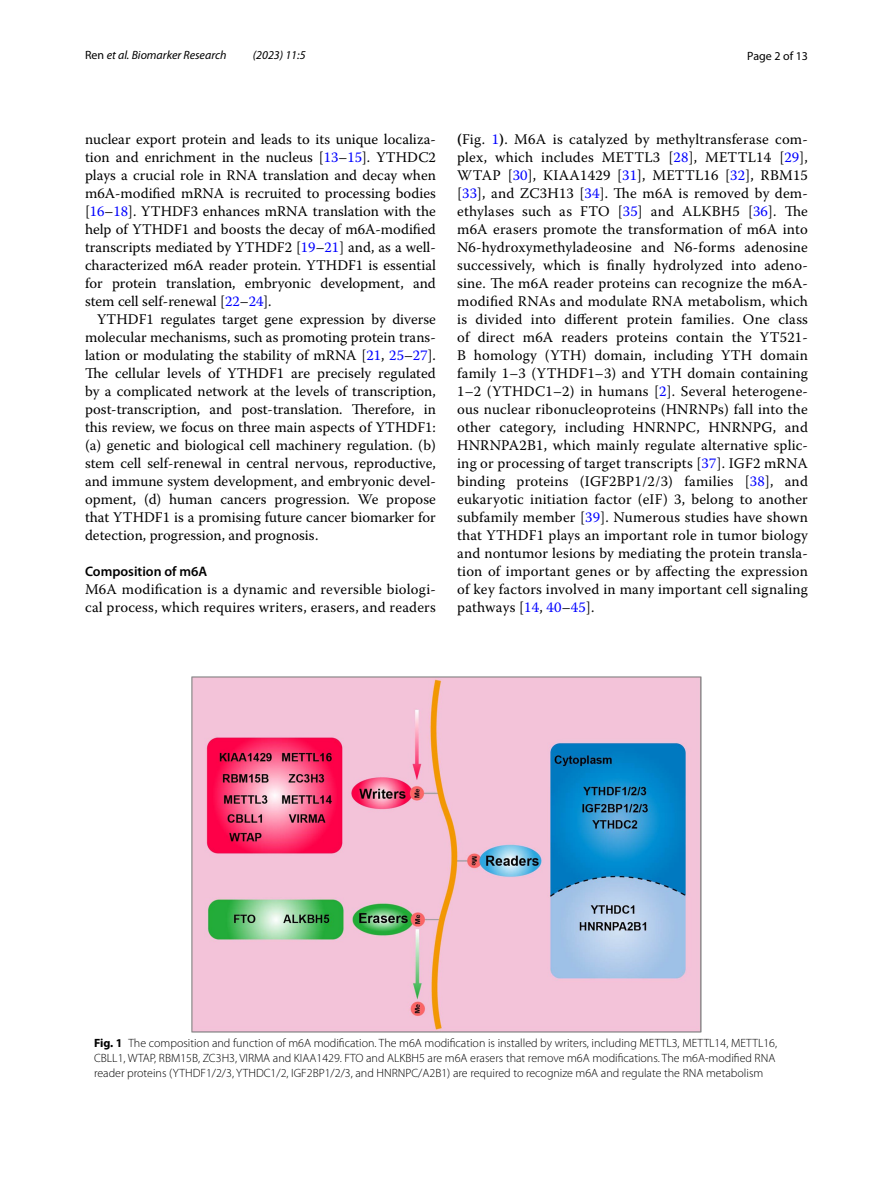
<style>
.page{position:relative;width:893px;height:1187px;background:#fff}
.page>*{position:absolute;margin:0;border:0;box-sizing:border-box;transform-origin:0 0}
.t1{font:14.7px/18px "Warnock Pro";letter-spacing:.015em;color:#000;text-align:justify}
.t2{font:600 13.8px "Myriad Pro";color:#000}
.t3{font:300 12px/15px "Myriad Pro";color:#000}
.t4{font:italic 12px "Myriad Pro";color:#000}
.t5{font:12px "Myriad Pro";color:#000}
.s1{font-style:normal}
.s2{color:#00f}
.s3{font-weight:700}
</style>
<div class="page">
<img style="left:191px;top:676px;width:511px;height:356px">
<p class="t4" style="left:85px;top:48px;width:143px"><span class="s1">Ren</span> et al. Biomarker Research</p>
<p class="t4" style="left:253px;top:48px;width:54px">(2023) 11:5</p>
<p class="t5" style="left:747px;top:48px;width:62px">Page 2 of 13</p>
<p class="t1" style="left:85px;top:130px;width:352px">nuclear export protein and leads to its unique localiza&shy;tion and enrichment in the nucleus [<span class="s2">13</span>–<span class="s2">15</span>]. YTHDC2 plays a crucial role in RNA translation and decay when m6A-modified mRNA is recruited to processing bodies [<span class="s2">16</span>–<span class="s2">18</span>]. YTHDF3 enhances mRNA translation with the help of YTHDF1 and boosts the decay of m6A-modified transcripts mediated by YTHDF2 [<span class="s2">19</span>–<span class="s2">21</span>] and, as a well&shy;characterized m6A reader protein. YTHDF1 is essential for protein translation, embryonic development, and stem cell self-renewal [<span class="s2">22</span>–<span class="s2">24</span>].</p>
<p class="t1" style="left:85px;top:310px;width:352px;text-indent:12px">YTHDF1 regulates target gene expression by diverse molecular mechanisms, such as promoting protein trans&shy;lation or modulating the stability of mRNA [<span class="s2">21</span>, <span class="s2">25</span>–<span class="s2">27</span>].<br>The cellular levels of YTHDF1 are precisely regulated by a complicated network at the levels of transcription, post-transcription, and post-translation. Therefore, in this review, we focus on three main aspects of YTHDF1: (a) genetic and biological cell machinery regulation. (b) stem cell self-renewal in central nervous, reproductive, and immune system development, and embryonic devel&shy;opment, (d) human cancers progression. We propose that YTHDF1 is a promising future cancer biomarker for detection, progression, and prognosis.</p>
<p class="t2" style="left:85px;top:562px;width:124px">Composition of m6A</p>
<p class="t1" style="left:85px;top:580px;width:352px">M6A modification is a dynamic and reversible biologi&shy;cal process, which requires writers, erasers, and readers</p>
<p class="t1" style="left:457px;top:130px;width:352px"><span class="s3">(</span>Fig. <span class="s2">1</span><span class="s3">)</span>. M6A is catalyzed by methyltransferase com&shy;plex, which includes METTL3 [<span class="s2">28</span>], METTL14 [<span class="s2">29</span>], WTAP [<span class="s2">30</span>], KIAA1429 [<span class="s2">31</span>], METTL16 [<span class="s2">32</span>], RBM15 [<span class="s2">33</span>], and ZC3H13 [<span class="s2">34</span>]. The m6A is removed by dem&shy;ethylases such as FTO [<span class="s2">35</span>] and ALKBH5 [<span class="s2">36</span>]. The m6A erasers promote the transformation of m6A into N6-hydroxymethyladeosine and N6-forms adenosine successively, which is finally hydrolyzed into adeno&shy;sine. The m6A reader proteins can recognize the m6A&shy;modified RNAs and modulate RNA metabolism, which is divided into different protein families. One class of direct m6A readers proteins contain the YT521- B homology (YTH) domain, including YTH domain family 1–3 (YTHDF1–3) and YTH domain containing 1–2 (YTHDC1–2) in humans [<span class="s2">2</span>]. Several heterogene&shy;ous nuclear ribonucleoproteins (HNRNPs) fall into the other category, including HNRNPC, HNRNPG, and HNRNPA2B1, which mainly regulate alternative splic&shy;ing or processing of target transcripts [<span class="s2">37</span>]. IGF2 mRNA binding proteins (IGF2BP1/2/3) families [<span class="s2">38</span>], and eukaryotic initiation factor (eIF) 3, belong to another subfamily member [<span class="s2">39</span>]. Numerous studies have shown that YTHDF1 plays an important role in tumor biology and nontumor lesions by mediating the protein transla&shy;tion of important genes or by affecting the expression of key factors involved in many important cell signaling pathways [<span class="s2">14</span>, <span class="s2">40</span>–<span class="s2">45</span>].</p>
<p class="t3" style="left:94px;top:1035px;width:685px"><span class="s3">Fig. 1</span> The composition and function of m6A modification. The m6A modification is installed by writers, including METTL3, METTL14, METTL16,<br>CBLL1, WTAP, RBM15B, ZC3H3, VIRMA and KIAA1429. FTO and ALKBH5 are m6A erasers that remove m6A modifications. The m6A-modified RNA reader proteins (YTHDF1/2/3, YTHDC1/2, IGF2BP1/2/3, and HNRNPC/A2B1) are required to recognize m6A and regulate the RNA metabolism</p>
</div>
